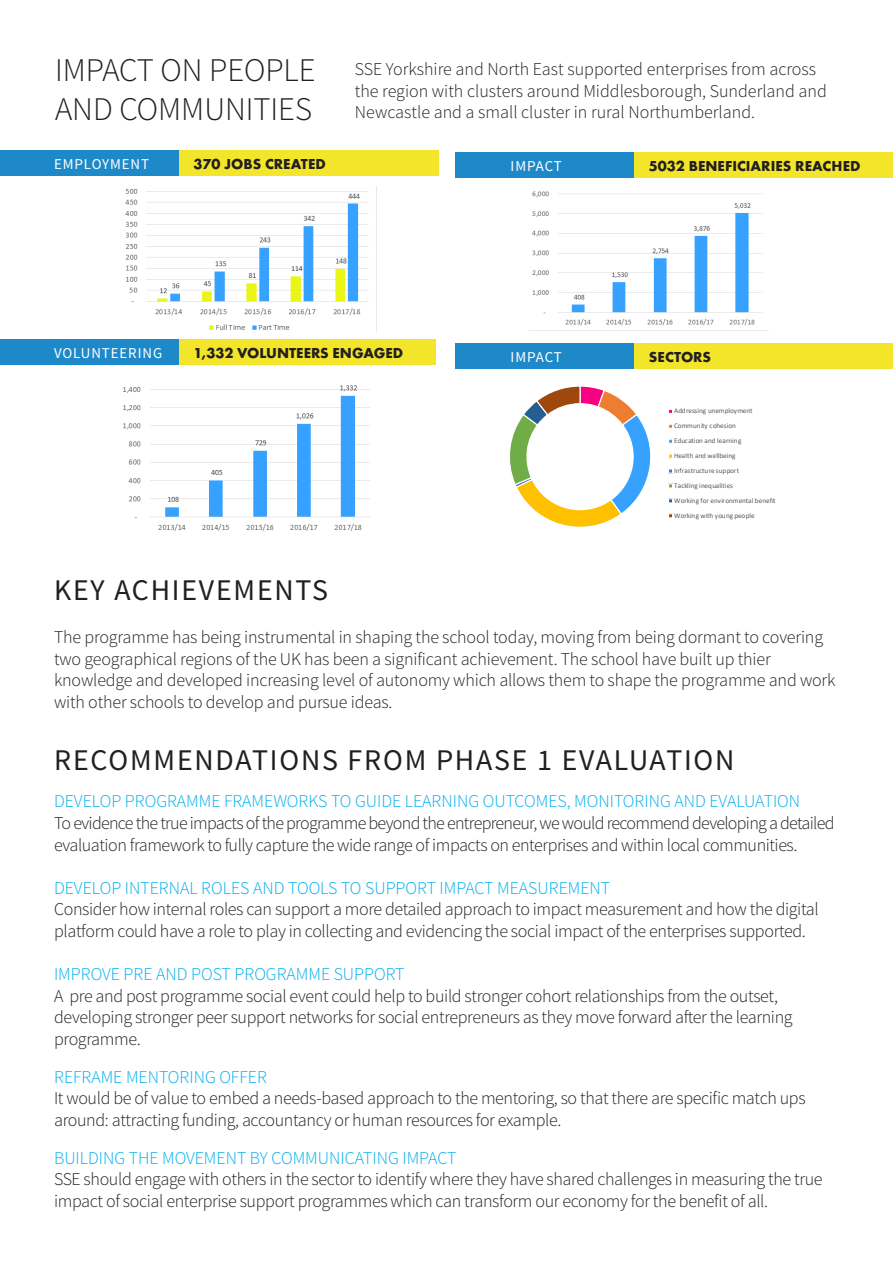
<style>
.page{position:relative;width:893px;height:1263px;background:#fff}
.page>*{position:absolute;margin:0;border:0;box-sizing:border-box;transform-origin:0 0}
.t1{font:300 33px "Source Sans Pro";color:#231f20}
.t2{font:30px "Source Sans Pro";letter-spacing:.06em;color:#231f20}
.t3{font:300 18px/21.6px "Source Sans Pro";letter-spacing:-.02em;color:#231f20}
.t4{font:300 18px "Source Sans Pro";color:#00aeef}
.t5{font:300 18px/21.6px "Source Sans Pro";letter-spacing:-.04em;color:#231f20}
.t6{font:300 18px/21.6px "Source Sans Pro";color:#231f20}
.t7{font:700 15px "Futura Round W01";color:#231f20}
.t8{font:15px "Source Sans Pro";letter-spacing:.06em;color:#fff}
.t9{font:7.2px/14.9px "Calibri";color:#595959}
</style>
<div class="page">
<div style="left:632px;top:152px;width:260px;height:26px;background:#f2e52a"></div>
<div style="left:176px;top:340px;width:260px;height:25px;background:#f2e52a"></div>
<div style="left:179px;top:151px;width:260px;height:25px;background:#f2e52a"></div>
<div style="left:0;top:151px;width:179px;height:25px;background:#1e89c9"></div>
<img style="left:125px;top:188px;width:244px;height:142px">
<div style="left:0;top:340px;width:179px;height:25px;background:#1e89c9"></div>
<div style="left:455px;top:152px;width:179px;height:26px;background:#1e89c9"></div>
<img style="left:532px;top:191px;width:231px;height:135px">
<img style="left:123px;top:385px;width:247px;height:146px">
<svg style="left:510px;top:386px;width:163px;height:142px"></svg>
<div style="left:632px;top:343px;width:260px;height:26px;background:#f2e52a"></div>
<div style="left:455px;top:343px;width:179px;height:26px;background:#1e89c9"></div>
<p class="t1" style="left:55px;top:50px;width:262px">IMPACT ON PEOPLE</p>
<p class="t1" style="left:55px;top:89px;width:258px">AND COMMUNITIES</p>
<p class="t8" style="left:54px;top:155px;width:97px">EMPLOYMENT</p>
<p class="t7" style="left:193px;top:155px;width:134px">370 JOBS CREATED</p>
<p class="t6" style="left:355px;top:58px;width:474px">SSE Yorkshire and North East supported enterprises from across the region with clusters around Middlesborough, Sunderland and<br>Newcastle and a small cluster in rural Northumberland.</p>
<p class="t8" style="left:511px;top:157px;width:53px">IMPACT</p>
<p class="t7" style="left:649px;top:157px;width:213px">5032 BENEFICIARIES REACHED</p>
<p class="t8" style="left:54px;top:344px;width:110px">VOLUNTEERING</p>
<p class="t7" style="left:193px;top:344px;width:211px">1,332 VOLUNTEERS ENGAGED</p>
<p class="t8" style="left:511px;top:348px;width:53px">IMPACT</p>
<p class="t7" style="left:649px;top:348px;width:64px">SECTORS</p>
<p class="t9" style="left:674px;top:403px;width:103px">Addressing unemployment<br>Community cohesion<br>Education and learning<br>Health and wellbeing<br>Infrastructure support<br>Tackling inequalities<br>Working for environmental benefit<br>Working with young people</p>
<p class="t2" style="left:54px;top:571px;width:275px">KEY ACHIEVEMENTS</p>
<p class="t3" style="left:54px;top:626px;width:783px">The programme has being instrumental in shaping the school today, moving from being dormant to covering two geographical regions of the UK has been a significant achievement. The school have built up thier knowledge and developed increasing level of autonomy which allows them to shape the programme and work with other schools to develop and pursue ideas.</p>
<p class="t2" style="left:54px;top:741px;width:682px">RECOMMENDATIONS FROM PHASE 1 EVALUATION</p>
<p class="t4" style="left:54px;top:790px;width:748px">DEVELOP PROGRAMME FRAMEWORKS TO GUIDE LEARNING OUTCOMES, MONITORING AND EVALUATION</p>
<p class="t5" style="left:54px;top:812px;width:782px">To evidence the true impacts of the programme beyond the entrepreneur, we would recommend developing a detailed evaluation framework to fully capture the wide range of impacts on enterprises and within local communities.</p>
<p class="t4" style="left:54px;top:877px;width:558px">DEVELOP INTERNAL ROLES AND TOOLS TO SUPPORT IMPACT MEASUREMENT</p>
<p class="t3" style="left:54px;top:899px;width:766px">Consider how internal roles can support a more detailed approach to impact measurement and how the digital platform could have a role to play in collecting and evidencing the social impact of the enterprises supported.</p>
<p class="t4" style="left:54px;top:963px;width:352px">IMPROVE PRE AND POST PROGRAMME SUPPORT</p>
<p class="t3" style="left:54px;top:985px;width:740px">A pre and post programme social event could help to build stronger cohort relationships from the outset, developing stronger peer support networks for social entrepreneurs as they move forward after the learning programme.</p>
<p class="t4" style="left:54px;top:1066px;width:214px">REFRAME MENTORING OFFER</p>
<p class="t3" style="left:54px;top:1088px;width:753px">It would be of value to embed a needs-based approach to the mentoring, so that there are specific match ups around: attracting funding, accountancy or human resources for example.</p>
<p class="t4" style="left:54px;top:1147px;width:404px">BUILDING THE MOVEMENT BY COMMUNICATING IMPACT</p>
<p class="t3" style="left:54px;top:1169px;width:770px">SSE should engage with others in the sector to identify where they have shared challenges in measuring the true impact of social enterprise support programmes which can transform our economy for the benefit of all.</p>
</div>
